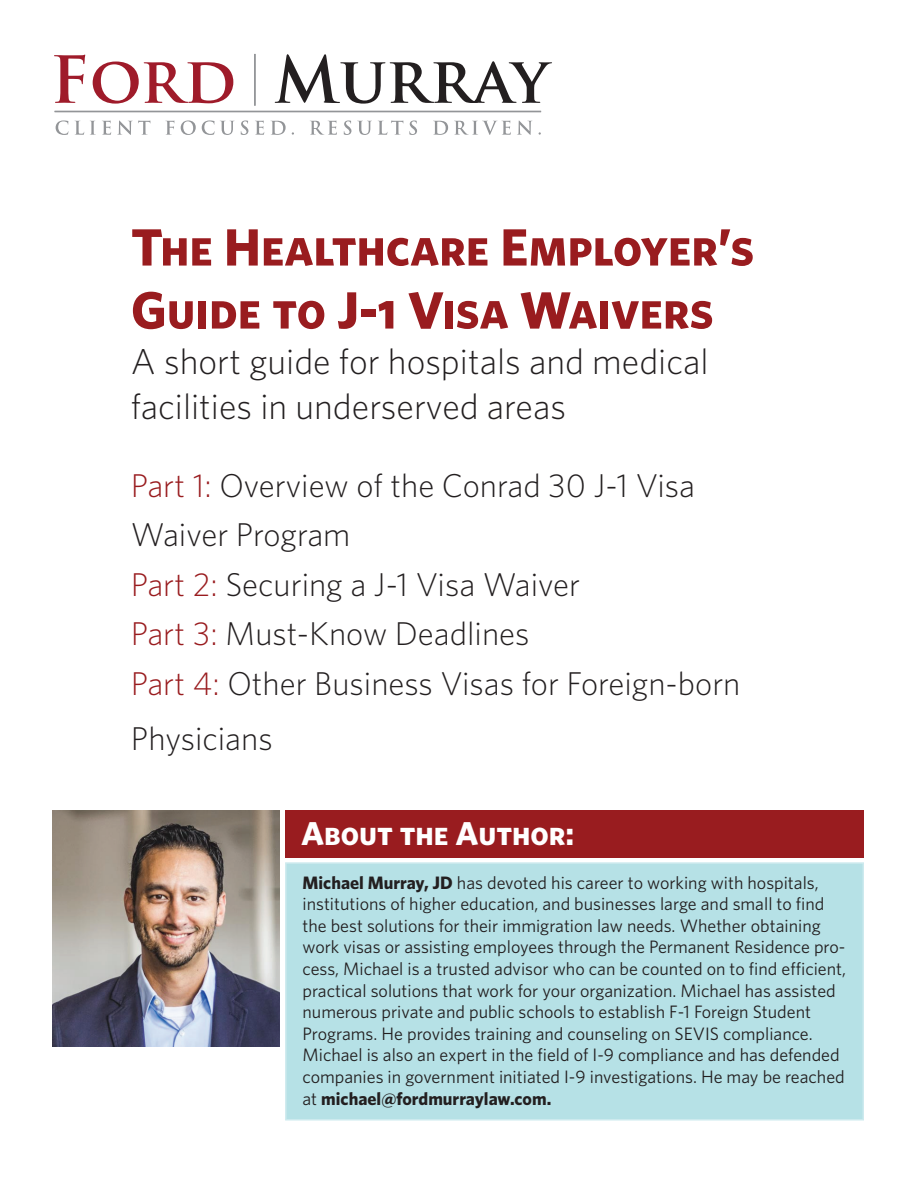
<style>
.page{position:relative;width:918px;height:1188px;background:#fff}
.page>*{position:absolute;margin:0;border:0;box-sizing:border-box;transform-origin:0 0}
.t1{font:52.5px/63px "Whitney Bold SC";color:#991c1f}
.t2{font:300 36px/45px "Whitney";color:#231f20}
.t3{font:300 33px/49.5px "Whitney";color:#231f20}
.t4{font:33px "Whitney Bold SC";color:#fff}
.t5{font:18px/21.6px "Whitney";color:#231f20}
.s1{color:#991c1f}
.s2{font-weight:700}
</style>
<div class="page">
<div style="left:285px;top:862px;width:579px;height:258px;background:#b6e1e6;border:2px solid #cdeaee"></div>
<div style="left:285px;top:811px;width:579px;height:47px;background:#991c1f"></div>
<svg style="left:275px;top:54px;width:277px;height:50px"></svg>
<svg style="left:56px;top:120px;width:12px;height:15px"></svg>
<svg style="left:75px;top:121px;width:9px;height:14px"></svg>
<svg style="left:90px;top:121px;width:6px;height:14px"></svg>
<svg style="left:102px;top:121px;width:9px;height:14px"></svg>
<svg style="left:117px;top:120px;width:33px;height:15px"></svg>
<svg style="left:166px;top:121px;width:9px;height:14px"></svg>
<svg style="left:181px;top:120px;width:15px;height:15px"></svg>
<svg style="left:202px;top:120px;width:33px;height:15px"></svg>
<svg style="left:241px;top:120px;width:7px;height:15px"></svg>
<svg style="left:255px;top:121px;width:9px;height:14px"></svg>
<svg style="left:271px;top:121px;width:15px;height:14px"></svg>
<svg style="left:310px;top:121px;width:27px;height:14px"></svg>
<svg style="left:344px;top:120px;width:7px;height:15px"></svg>
<svg style="left:358px;top:121px;width:13px;height:14px"></svg>
<svg style="left:378px;top:120px;width:25px;height:15px"></svg>
<svg style="left:409px;top:120px;width:8px;height:15px"></svg>
<svg style="left:433px;top:121px;width:15px;height:14px"></svg>
<svg style="left:454px;top:121px;width:57px;height:14px"></svg>
<svg style="left:517px;top:120px;width:15px;height:15px"></svg>
<svg style="left:54px;top:55px;width:31px;height:48px"></svg>
<svg style="left:93px;top:62px;width:140px;height:42px"></svg>
<hr style="left:55px;top:111px;width:486px;height:1px;background:#939598">
<hr style="left:254px;top:54px;width:2px;height:52px;background:#939598">
<img style="left:52px;top:811px;width:228px;height:236px">
<h1 class="t1" style="left:131px;top:215px;width:625px">The Healthcare Employer’s<br>Guide to J-1 Visa Waivers</h1>
<h2 class="t2" style="left:131px;top:337px;width:579px">A short guide for hospitals and medical facilities in underserved areas</h2>
<h3 class="t3" style="left:131px;top:459px;width:611px"><span class="s1">Part 1:</span> Overview of the Conrad 30 J-1 Visa<br>Waiver Program<br><span class="s1">Part 2:</span> Securing a J-1 Visa Waiver<br><span class="s1">Part 3:</span> Must-Know Deadlines<br><span class="s1">Part 4:</span> Other Business Visas for Foreign-born</h3>
<h3 class="t3" style="left:131px;top:713px;width:143px">Physicians</h3>
<h3 class="t4" style="left:301px;top:813px;width:275px">About the Author:</h3>
<p class="t5" style="left:303px;top:871px;width:545px"><span class="s2">Michael Murray, JD</span> has devoted his career to working with hospitals, institutions of higher education, and businesses large and small to find the best solutions for their immigration law needs. Whether obtaining work visas or assisting employees through the Permanent Residence pro&shy;cess, Michael is a trusted advisor who can be counted on to find efficient, practical solutions that work for your organization. Michael has assisted numerous private and public schools to establish F-1 Foreign Student Programs. He provides training and counseling on SEVIS compliance.<br>Michael is also an expert in the field of I-9 compliance and has defended companies in government initiated I-9 investigations. He may be reached at <span class="s2">michael@fordmurraylaw.com.</span></p>
</div>
